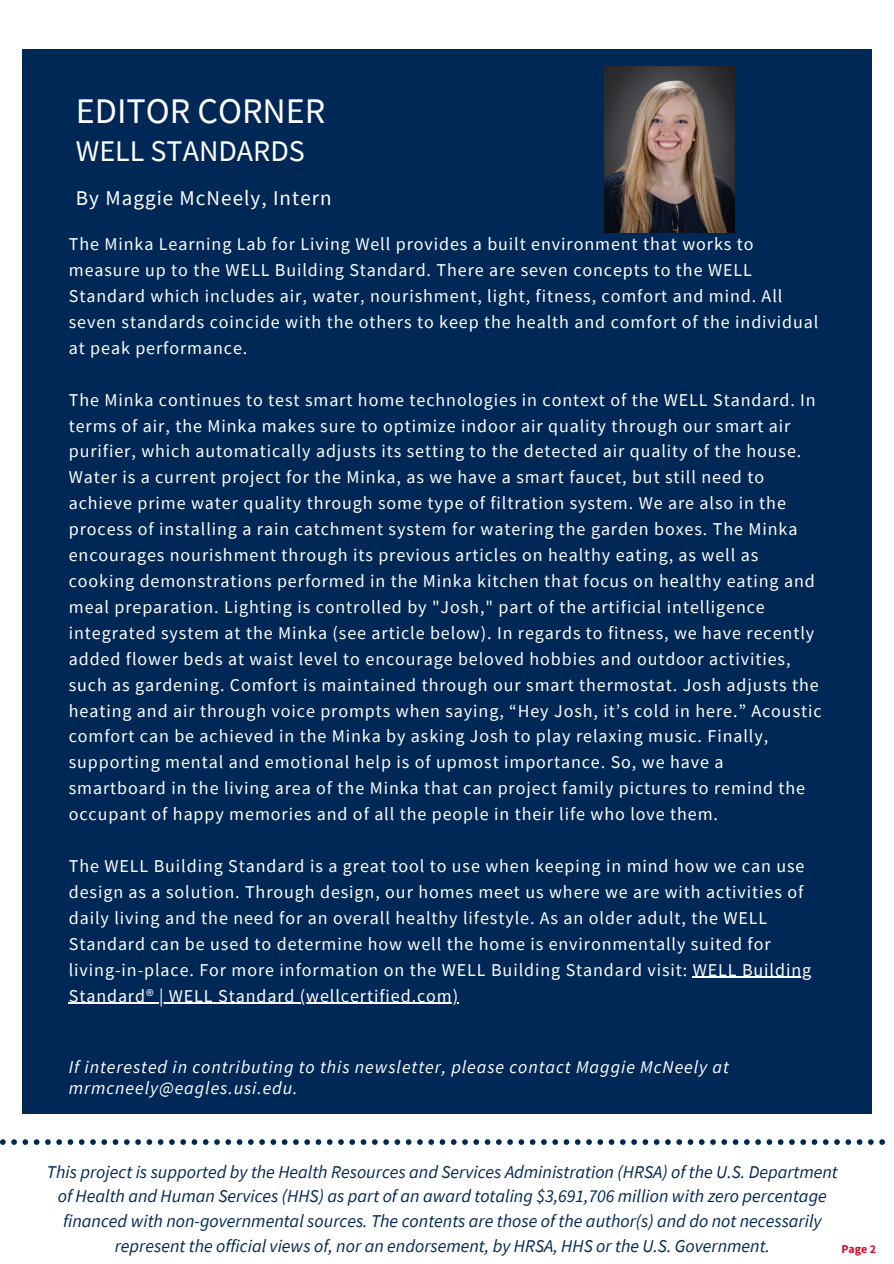
<style>
.page{position:relative;width:894px;height:1264px;background:#fff}
.page>*{position:absolute;margin:0;border:0;box-sizing:border-box;transform-origin:0 0}
.t1{font:36px "Source Sans Pro";color:#fff}
.t2{font:30px "Source Sans Pro";color:#fff}
.t3{font:21px "Source Sans Pro";letter-spacing:.05em;color:#fff}
.t4{font:18px/26px "Source Sans Pro";letter-spacing:.05em;color:#fff}
.t5{font:italic 18px/24.8px "Source Sans Pro";color:#002856;text-align:center}
.t6{font:italic 18px/21.5px "Source Sans Pro";letter-spacing:.05em;color:#fff}
.t7{font:700 12px "Source Sans Pro";color:#cf102d}
</style>
<div class="page">
<div style="left:23px;top:49px;width:849px;height:1064px;background:#002856"></div>
<hr style="left:692px;top:976px;width:119px;height:1px;background:#fff">
<hr style="left:69px;top:1002px;width:390px;height:1px;background:#fff">
<svg style="left:0;top:1139px;width:884px;height:5px"></svg>
<img style="left:604px;top:66px;width:130px;height:167px">
<p class="t1" style="left:76px;top:87px;width:251px">EDITOR CORNER</p>
<p class="t2" style="left:76px;top:131px;width:230px">WELL STANDARDS</p>
<p class="t3" style="left:76px;top:184px;width:257px">By Maggie McNeely, Intern</p>
<p class="t4" style="left:69px;top:231px;width:751px">The Minka Learning Lab for Living Well provides a built environment that works to measure up to the WELL Building Standard. There are seven concepts to the WELL Standard which includes air, water, nourishment, light, fitness, comfort and mind. All seven standards coincide with the others to keep the health and comfort of the individual at peak performance.</p>
<p class="t4" style="left:69px;top:386px;width:754px">The Minka continues to test smart home technologies in context of the WELL Standard. In terms of air, the Minka makes sure to optimize indoor air quality through our smart air purifier, which automatically adjusts its setting to the detected air quality of the house.<br>Water is a current project for the Minka, as we have a smart faucet, but still need to achieve prime water quality through some type of filtration system. We are also in the process of installing a rain catchment system for watering the garden boxes. The Minka encourages nourishment through its previous articles on healthy eating, as well as cooking demonstrations performed in the Minka kitchen that focus on healthy eating and meal preparation. Lighting is controlled by "Josh," part of the artificial intelligence integrated system at the Minka (see article below). In regards to fitness, we have recently added flower beds at waist level to encourage beloved hobbies and outdoor activities, such as gardening. Comfort is maintained through our smart thermostat. Josh adjusts the heating and air through voice prompts when saying, “Hey Josh, it’s cold in here.” Acoustic comfort can be achieved in the Minka by asking Josh to play relaxing music. Finally, supporting mental and emotional help is of upmost importance. So, we have a smartboard in the living area of the Minka that can project family pictures to remind the occupant of happy memories and of all the people in their life who love them.</p>
<p class="t4" style="left:69px;top:852px;width:743px">The WELL Building Standard is a great tool to use when keeping in mind how we can use design as a solution. Through design, our homes meet us where we are with activities of daily living and the need for an overall healthy lifestyle. As an older adult, the WELL Standard can be used to determine how well the home is environmentally suited for living-in-place. For more information on the WELL Building Standard visit: WELL Building Standard® | WELL Standard (wellcertified.com)</p>
<p class="t6" style="left:69px;top:1055px;width:661px">If interested in contributing to this newsletter, please contact Maggie McNeely at mrmcneely@eagles.usi.edu.</p>
<p class="t5" style="left:47px;top:1158px;width:792px">This project is supported by the Health Resources and Services Administration (HRSA) of the U.S. Department of Health and Human Services (HHS) as part of an award totaling $3,691,706 million with zero percentage financed with non-governmental sources. The contents are those of the author(s) and do not necessarily represent the official views of, nor an endorsement, by HRSA, HHS or the U.S. Government.</p>
<p class="t7" style="left:841px;top:1240px;width:36px">Page 2</p>
</div>
